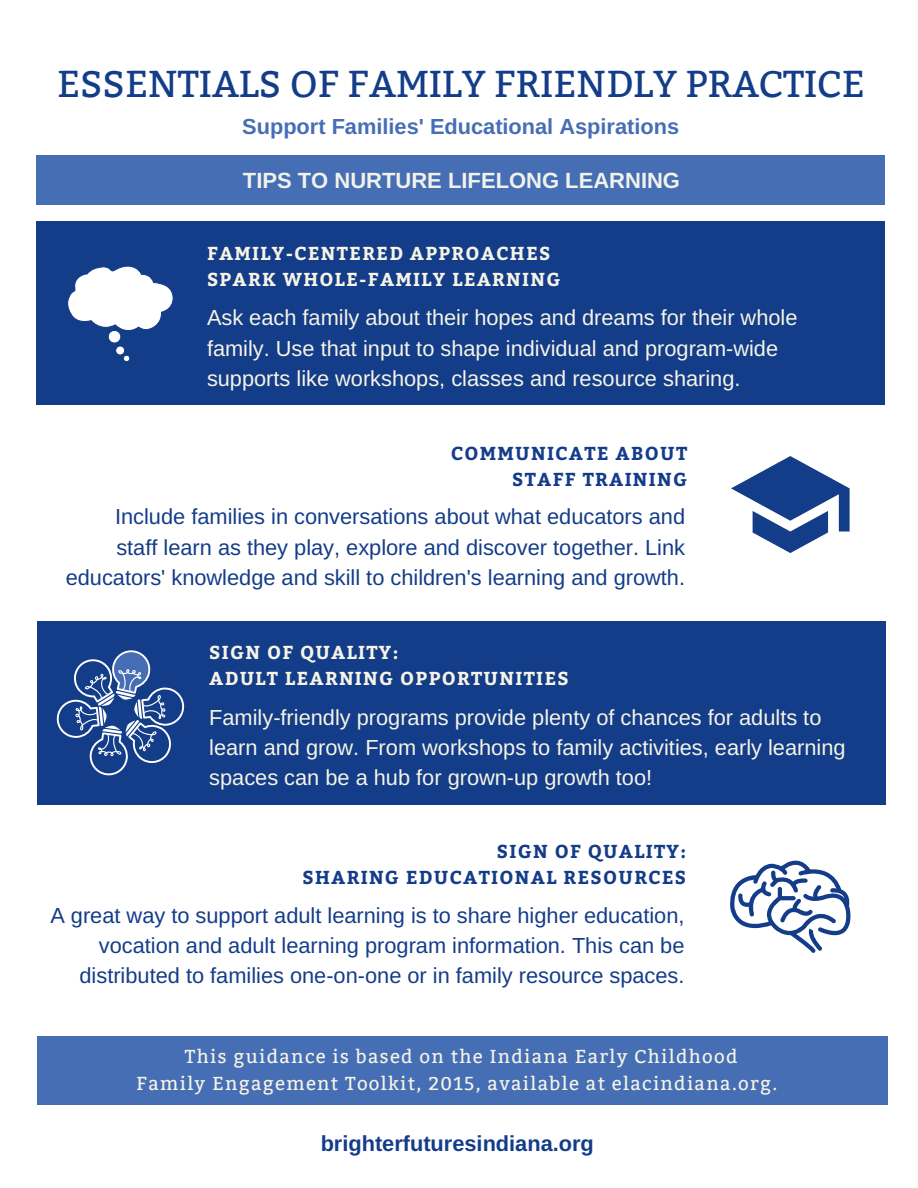
<style>
.page{position:relative;width:918px;height:1188px;background:#fff}
.page>*{position:absolute;margin:0;border:0;box-sizing:border-box;transform-origin:0 0}
.t1{font:37.35px "Bitter";color:#133c89}
.t2{font:700 22.05px "Arimo";color:#f1f2ea}
.t3{font:21.75px/30.3px "Arimo";color:#133c89;text-align:right}
.t4{font:21.75px/30.3px "Arimo";color:#f6f4e6}
.t5{font:700 21.75px "Arimo";color:#466eb5}
.t6{font:700 21.75px "Arimo";color:#133c89}
.t7{font:18.75px/27px "Bitter";letter-spacing:.07em;color:#f6f4e6;text-align:center}
.t8{font:700 18.75px/25.8px "Bitter";letter-spacing:.07em;color:#f6f4e6}
.t9{font:700 18.75px/25.8px "Bitter";letter-spacing:.07em;color:#133c89;text-align:right}
</style>
<div class="page">
<div style="left:36px;top:222px;width:848px;height:183px;background:#133c89"></div>
<div style="left:36px;top:155px;width:848px;height:50px;background:#466eb5"></div>
<div style="left:37px;top:1036px;width:851px;height:69px;background:#466eb5"></div>
<div style="left:37px;top:621px;width:848px;height:183px;background:#133c89"></div>
<svg style="left:67px;top:266px;width:107px;height:96px"></svg>
<svg style="left:731px;top:456px;width:119px;height:97px"></svg>
<svg style="left:56px;top:650px;width:129px;height:126px"></svg>
<svg style="left:730px;top:861px;width:120px;height:92px"></svg>
<h1 class="t1" style="left:57px;top:62px;width:809px">ESSENTIALS OF FAMILY FRIENDLY PRACTICE</h1>
<p class="t5" style="left:242px;top:114px;width:438px">Support Families' Educational Aspirations</p>
<p class="t2" style="left:243px;top:168px;width:439px">TIPS TO NURTURE LIFELONG LEARNING</p>
<p class="t8" style="left:207px;top:239px;width:355px">FAMILY-CENTERED APPROACHES<br>SPARK WHOLE-FAMILY LEARNING</p>
<p class="t4" style="left:207px;top:302px;width:592px">Ask each family about their hopes and dreams for their whole family. Use that input to shape individual and program-wide supports like workshops, classes and resource sharing.</p>
<p class="t9" style="left:451px;top:440px;width:238px">COMMUNICATE ABOUT<br>STAFF TRAINING</p>
<p class="t3" style="left:66px;top:502px;width:621px">Include families in conversations about what educators and<br>staff learn as they play, explore and discover together. Link educators' knowledge and skill to children's learning and growth.</p>
<p class="t8" style="left:209px;top:639px;width:361px">SIGN OF QUALITY:<br>ADULT LEARNING OPPORTUNITIES</p>
<p class="t4" style="left:209px;top:702px;width:638px">Family-friendly programs provide plenty of chances for adults to learn and grow. From workshops to family activities, early learning spaces can be a hub for grown-up growth too!</p>
<p class="t9" style="left:303px;top:838px;width:385px">SIGN OF QUALITY:<br>SHARING EDUCATIONAL RESOURCES</p>
<p class="t3" style="left:50px;top:900px;width:636px">A great way to support adult learning is to share higher education, vocation and adult learning program information. This can be distributed to families one-on-one or in family resource spaces.</p>
<p class="t7" style="left:136px;top:1043px;width:642px">This guidance is based on the Indiana Early Childhood<br>Family Engagement Toolkit, 2015, available at elacindiana.org.</p>
<p class="t6" style="left:321px;top:1131px;width:275px">brighterfuturesindiana.org</p>
</div>
